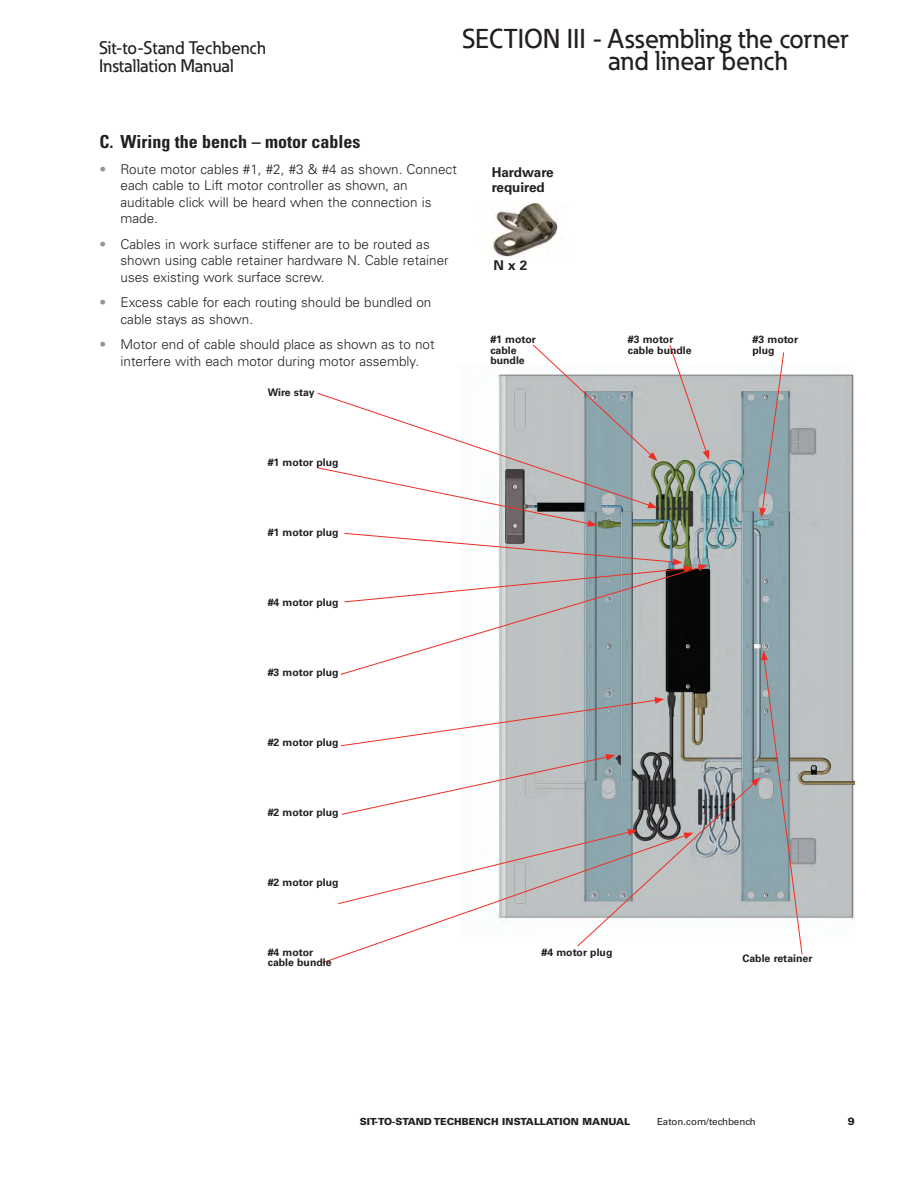
<style>
.page{position:relative;width:918px;height:1188px;background:#fff}
.page>*{position:absolute;margin:0;border:0;box-sizing:border-box;transform-origin:0 0}
._00_Header_Flush_Lef{font:500 27px/22.5px "Eaton";color:#231f20}
.t1{font:500 18px/18px "Eaton";color:#231f20}
._01_Head2{font:700 condensed 18px "Univers LT Std";color:#231f20}
.Body_9_11__6_NCOOK{font:300 13.5px/16.5px "Univers LT Std";color:#231f20}
._02_Body{font:700 13.5px/15px "Univers LT Std";color:#231f20}
._06_Callout{font:700 10.5px/10.5px "Univers LT Std";color:#231f20}
.t2{font:900 10.5px "Univers LT Std";color:#231f20}
.t3{font:900 9.75px "Univers LT Std";color:#231f20}
.t4{font:9.75px "Univers LT Std";color:#231f20}
.s1{color:#939598}
</style>
<div class="page">
<img style="left:499px;top:374px;width:356px;height:546px">
<svg style="left:317px;top:344px;width:340px;height:183px"></svg>
<svg style="left:669px;top:345px;width:40px;height:115px"></svg>
<svg style="left:759px;top:352px;width:26px;height:166px;background:#a5afb4"></svg>
<svg style="left:338px;top:533px;width:465px;height:422px"></svg>
<img style="left:491px;top:202px;width:67px;height:54px">
<h2 class="t1" style="left:99px;top:39px;width:168px">Sit-to-Stand Techbench<br>Installation Manual</h2>
<p class="_00_Header_Flush_Lef" style="left:608px;top:27px;width:242px;text-indent:-146px">SECTION III - Assembling the corner and linear bench</p>
<p class="_01_Head2" style="left:100px;top:131px;width:262px">C. Wiring the bench – motor cables</p>
<p class="Body_9_11__6_NCOOK" style="left:121px;top:161px;width:338px;text-indent:-21px"><span class="s1">•</span> Route motor cables #1, #2, #3 &amp; #4 as shown. Connect each cable to Lift motor controller as shown, an auditable click will be heard when the connection is made.</p>
<p class="Body_9_11__6_NCOOK" style="left:121px;top:236px;width:330px;text-indent:-21px"><span class="s1">•</span> Cables in work surface stiffener are to be routed as shown using cable retainer hardware N. Cable retainer uses existing work surface screw.</p>
<p class="Body_9_11__6_NCOOK" style="left:121px;top:294px;width:312px;text-indent:-21px"><span class="s1">•</span> Excess cable for each routing should be bundled on cable stays as shown.</p>
<p class="Body_9_11__6_NCOOK" style="left:100px;top:336px;width:337px;text-align:center"><span class="s1">•</span> Motor end of cable should place as shown as to not interfere with each motor during motor assembly.</p>
<p class="_06_Callout" style="left:268px;top:387px;width:49px">Wire stay</p>
<p class="_06_Callout" style="left:268px;top:457px;width:72px">#1 motor plug</p>
<p class="_06_Callout" style="left:268px;top:527px;width:72px">#1 motor plug</p>
<p class="_06_Callout" style="left:268px;top:597px;width:72px">#4 motor plug</p>
<p class="_06_Callout" style="left:268px;top:667px;width:72px">#3 motor plug</p>
<p class="_06_Callout" style="left:268px;top:737px;width:72px">#2 motor plug</p>
<p class="_06_Callout" style="left:268px;top:807px;width:72px">#2 motor plug</p>
<p class="_06_Callout" style="left:268px;top:877px;width:72px">#2 motor plug</p>
<p class="_02_Body" style="left:492px;top:165px;width:64px">Hardware required</p>
<p class="_02_Body" style="left:494px;top:257px;width:35px">N x 2</p>
<p class="_06_Callout" style="left:490px;top:334px;width:47px">#1 motor cable bundle</p>
<p class="_06_Callout" style="left:628px;top:334px;width:65px">#3 motor cable bundle</p>
<p class="_06_Callout" style="left:753px;top:334px;width:47px">#3 motor plug</p>
<p class="_06_Callout" style="left:268px;top:947px;width:65px">#4 motor cable bundle</p>
<p class="_06_Callout" style="left:541px;top:947px;width:72px">#4 motor plug</p>
<p class="_06_Callout" style="left:742px;top:953px;width:72px">Cable retainer</p>
<p class="t3" style="left:360px;top:1115px;width:272px">SIT-TO-STAND TECHBENCH INSTALLATION MANUAL</p>
<p class="t4" style="left:657px;top:1116px;width:100px">Eaton.com/techbench</p>
<p class="t2" style="left:848px;top:1115px;width:9px">9</p>
</div>
